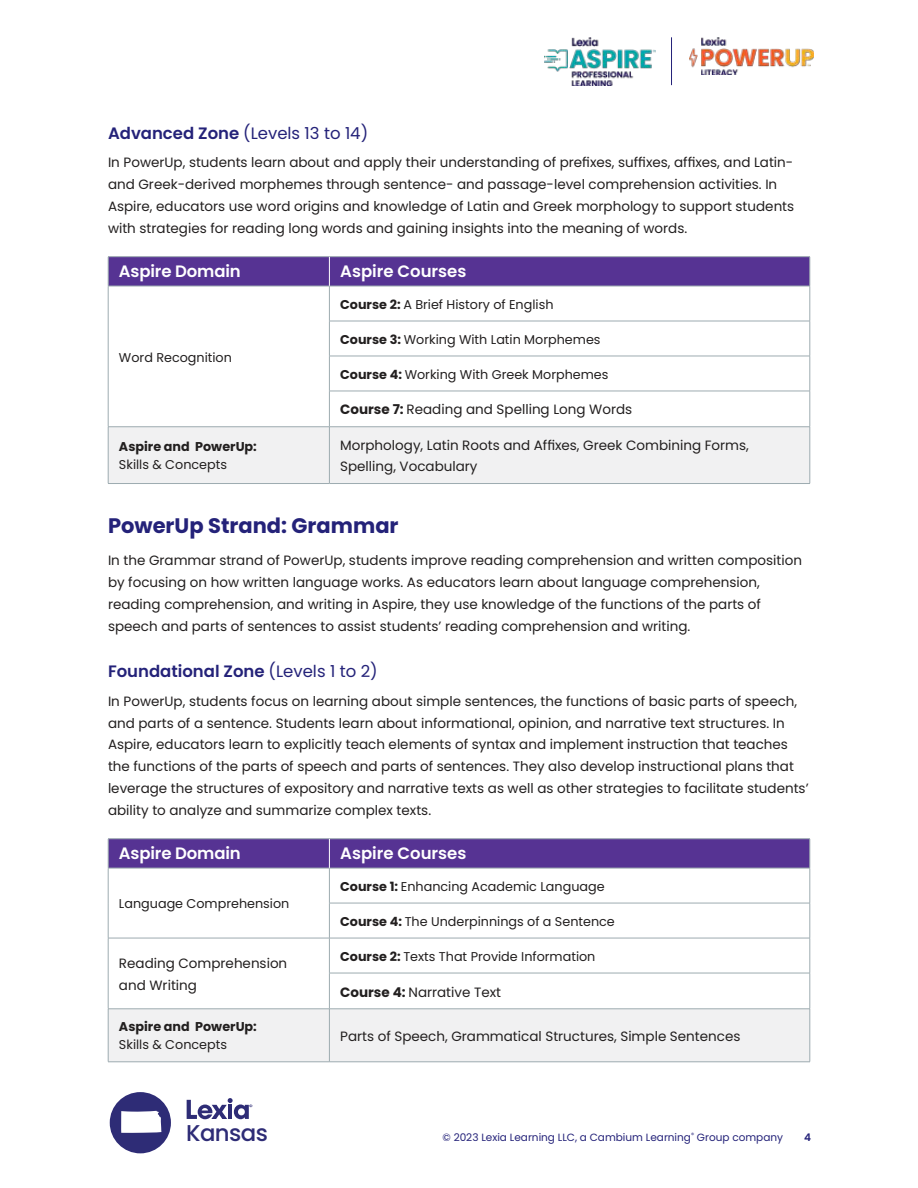
<style>
.page{position:relative;width:918px;height:1188px;background:#fff}
.page>*{position:absolute;margin:0;border:0;box-sizing:border-box;transform-origin:0 0}
.t1{font:500 22.8px "Poppins";letter-spacing:-.025em;color:#2e2c76}
.t2{font:700 21px "Poppins";color:#242279}
.t3{font:600 16.5px "Poppins";color:#fff}
.t4{font:600 16.5px "Poppins";color:#242279}
.t5{font:16.5px "Poppins";color:#242279}
.t6{font:13.5px/21.8px "Poppins";color:#221f1f}
.t7{font:12.75px "Poppins";color:#221f1f}
.t8{font:700 12.75px "Poppins";color:#221f1f}
.t9{font:10.5px "Poppins";color:#242279}
.t10{font:600 10.5px "Poppins";color:#242279}
.s1{font-weight:600}
.s2{font-weight:700}
.s3{font-weight:400}
</style>
<div class="page">
<img style="left:544px;top:37px;width:111px;height:48px">
<img style="left:690px;top:37px;width:123px;height:37px">
<hr style="left:671px;top:37px;width:1px;height:48px;background:#242279">
<div style="left:110px;top:1092px;width:61px;height:61px;background:#2e2c76;border-radius:50%"></div>
<svg style="left:187px;top:1098px;width:65px;height:21px"></svg>
<svg style="left:121px;top:1111px;width:40px;height:22px"></svg>
<div style="left:109px;top:427px;width:701px;height:56px;background:#f1f1f2"></div>
<hr style="left:108px;top:286px;width:1px;height:35px;background:#9dabb0">
<hr style="left:329px;top:286px;width:1px;height:35px;background:#9dabb0">
<hr style="left:810px;top:286px;width:1px;height:35px;background:#9dabb0">
<hr style="left:108px;top:321px;width:1px;height:35px;background:#9dabb0">
<hr style="left:329px;top:321px;width:481px;height:1px;background:#9dabb0">
<hr style="left:329px;top:321px;width:1px;height:35px;background:#9dabb0">
<hr style="left:810px;top:321px;width:1px;height:35px;background:#9dabb0">
<hr style="left:108px;top:356px;width:1px;height:35px;background:#9dabb0">
<hr style="left:329px;top:356px;width:481px;height:1px;background:#9dabb0">
<hr style="left:329px;top:356px;width:1px;height:35px;background:#9dabb0">
<hr style="left:810px;top:356px;width:1px;height:35px;background:#9dabb0">
<hr style="left:108px;top:391px;width:1px;height:36px;background:#9dabb0">
<hr style="left:329px;top:391px;width:481px;height:1px;background:#9dabb0">
<hr style="left:329px;top:391px;width:1px;height:36px;background:#9dabb0">
<hr style="left:810px;top:391px;width:1px;height:36px;background:#9dabb0">
<hr style="left:108px;top:426px;width:221px;height:1px;background:#9dabb0">
<hr style="left:108px;top:427px;width:1px;height:56px;background:#9dabb0">
<hr style="left:329px;top:426px;width:481px;height:1px;background:#9dabb0">
<hr style="left:329px;top:427px;width:1px;height:56px;background:#9dabb0">
<hr style="left:810px;top:427px;width:1px;height:56px;background:#9dabb0">
<hr style="left:108px;top:483px;width:221px;height:1px;background:#9dabb0">
<hr style="left:329px;top:483px;width:481px;height:1px;background:#9dabb0">
<hr style="left:108px;top:256px;width:221px;height:1px;background:#9dabb0">
<hr style="left:329px;top:256px;width:481px;height:1px;background:#9dabb0">
<hr style="left:108px;top:286px;width:221px;height:1px;background:#9dabb0">
<hr style="left:329px;top:286px;width:481px;height:1px;background:#9dabb0">
<svg style="left:108px;top:257px;width:703px;height:29px;background:#583693"></svg>
<div style="left:109px;top:1010px;width:701px;height:52px;background:#f1f1f2"></div>
<hr style="left:108px;top:868px;width:1px;height:35px;background:#9dabb0">
<hr style="left:329px;top:868px;width:1px;height:35px;background:#9dabb0">
<hr style="left:810px;top:868px;width:1px;height:35px;background:#9dabb0">
<hr style="left:108px;top:903px;width:1px;height:35px;background:#9dabb0">
<hr style="left:329px;top:903px;width:481px;height:1px;background:#9dabb0">
<hr style="left:329px;top:903px;width:1px;height:35px;background:#9dabb0">
<hr style="left:810px;top:903px;width:1px;height:35px;background:#9dabb0">
<hr style="left:108px;top:938px;width:221px;height:1px;background:#9dabb0">
<hr style="left:108px;top:938px;width:1px;height:35px;background:#9dabb0">
<hr style="left:329px;top:938px;width:481px;height:1px;background:#9dabb0">
<hr style="left:329px;top:938px;width:1px;height:35px;background:#9dabb0">
<hr style="left:810px;top:938px;width:1px;height:35px;background:#9dabb0">
<hr style="left:108px;top:973px;width:1px;height:36px;background:#9dabb0">
<hr style="left:329px;top:973px;width:481px;height:1px;background:#9dabb0">
<hr style="left:329px;top:973px;width:1px;height:36px;background:#9dabb0">
<hr style="left:810px;top:973px;width:1px;height:36px;background:#9dabb0">
<hr style="left:108px;top:1009px;width:221px;height:1px;background:#9dabb0">
<hr style="left:108px;top:1009px;width:1px;height:53px;background:#9dabb0">
<hr style="left:329px;top:1009px;width:481px;height:1px;background:#9dabb0">
<hr style="left:329px;top:1009px;width:1px;height:53px;background:#9dabb0">
<hr style="left:810px;top:1009px;width:1px;height:53px;background:#9dabb0">
<hr style="left:108px;top:1062px;width:221px;height:1px;background:#9dabb0">
<hr style="left:329px;top:1062px;width:481px;height:1px;background:#9dabb0">
<hr style="left:108px;top:838px;width:221px;height:1px;background:#9dabb0">
<hr style="left:329px;top:838px;width:481px;height:1px;background:#9dabb0">
<hr style="left:108px;top:868px;width:221px;height:1px;background:#9dabb0">
<hr style="left:329px;top:868px;width:481px;height:1px;background:#9dabb0">
<svg style="left:108px;top:839px;width:703px;height:29px;background:#583694"></svg>
<p class="t5" style="left:108px;top:123px;width:262px"><span class="s1">Advanced Zone</span> (Levels 13 to 14)</p>
<p class="t6" style="left:108px;top:152px;width:688px">In PowerUp, students learn about and apply their understanding of prefixes, suffixes, affixes, and Latin&shy;and Greek-derived morphemes through sentence- and passage-level comprehension activities. In Aspire, educators use word origins and knowledge of Latin and Greek morphology to support students with strategies for reading long words and gaining insights into the meaning of words.</p>
<p class="t3" style="left:119px;top:264px;width:123px">Aspire Domain</p>
<p class="t3" style="left:340px;top:264px;width:128px">Aspire Courses</p>
<p class="t7" style="left:119px;top:350px;width:114px">Word Recognition</p>
<p class="t8" style="left:119px;top:441px;width:139px">Aspire and PowerUp:</p>
<p class="t7" style="left:119px;top:457px;width:110px">Skills &amp; Concepts</p>
<p class="t7" style="left:340px;top:297px;width:215px"><span class="s2">Course 2:</span> A Brief History of English</p>
<p class="t7" style="left:340px;top:332px;width:262px"><span class="s2">Course 3:</span> Working With Latin Morphemes</p>
<p class="t7" style="left:340px;top:367px;width:270px"><span class="s2">Course 4:</span> Working With Greek Morphemes</p>
<p class="t6" style="left:340px;top:399px;width:294px"><span class="s2">Course 7:</span> Reading and Spelling Long Words</p>
<p class="t6" style="left:340px;top:435px;width:410px;line-height:21px">Morphology, Latin Roots and Affixes, Greek Combining Forms,<br>Spelling, Vocabulary</p>
<h2 class="t2" style="left:108px;top:516px;width:292px">PowerUp Strand: Grammar</h2>
<p class="t6" style="left:108px;top:550px;width:696px">In the Grammar strand of PowerUp, students improve reading comprehension and written composition by focusing on how written language works. As educators learn about language comprehension, reading comprehension, and writing in Aspire, they use knowledge of the functions of the parts of speech and parts of sentences to assist students’ reading comprehension and writing.</p>
<p class="t4" style="left:108px;top:665px;width:271px">Foundational Zone <span class="s3">(Levels 1 to 2)</span></p>
<p class="t6" style="left:108px;top:691px;width:702px">In PowerUp, students focus on learning about simple sentences, the functions of basic parts of speech, and parts of a sentence. Students learn about informational, opinion, and narrative text structures. In Aspire, educators learn to explicitly teach elements of syntax and implement instruction that teaches the functions of the parts of speech and parts of sentences. They also develop instructional plans that leverage the structures of expository and narrative texts as well as other strategies to facilitate students’ ability to analyze and summarize complex texts.</p>
<p class="t3" style="left:119px;top:846px;width:123px">Aspire Domain</p>
<p class="t3" style="left:340px;top:846px;width:128px">Aspire Courses</p>
<p class="t7" style="left:119px;top:896px;width:172px">Language Comprehension</p>
<p class="t7" style="left:340px;top:879px;width:266px"><span class="s2">Course 1:</span> Enhancing Academic Language</p>
<p class="t7" style="left:340px;top:914px;width:276px"><span class="s2">Course 4:</span> The Underpinnings of a Sentence</p>
<p class="t6" style="left:119px;top:953px;width:170px">Reading Comprehension and Writing</p>
<p class="t8" style="left:119px;top:1021px;width:139px">Aspire and PowerUp:</p>
<p class="t7" style="left:119px;top:1038px;width:110px">Skills &amp; Concepts</p>
<p class="t7" style="left:340px;top:949px;width:257px"><span class="s2">Course 2:</span> Texts That Provide Information</p>
<p class="t6" style="left:340px;top:981px;width:162px"><span class="s2">Course 4:</span> Narrative Text</p>
<p class="t6" style="left:340px;top:1026px;width:402px">Parts of Speech, Grammatical Structures, Simple Sentences</p>
<h1 class="t1" style="left:186px;top:1120px;width:83px">Kansas</h1>
<p class="t10" style="left:804px;top:1133px;width:8px">4</p>
<p class="t9" style="left:443px;top:1131px;width:342px">© 2023 Lexia Learning LLC, a Cambium Learning<sup>®</sup> Group company</p>
</div>
